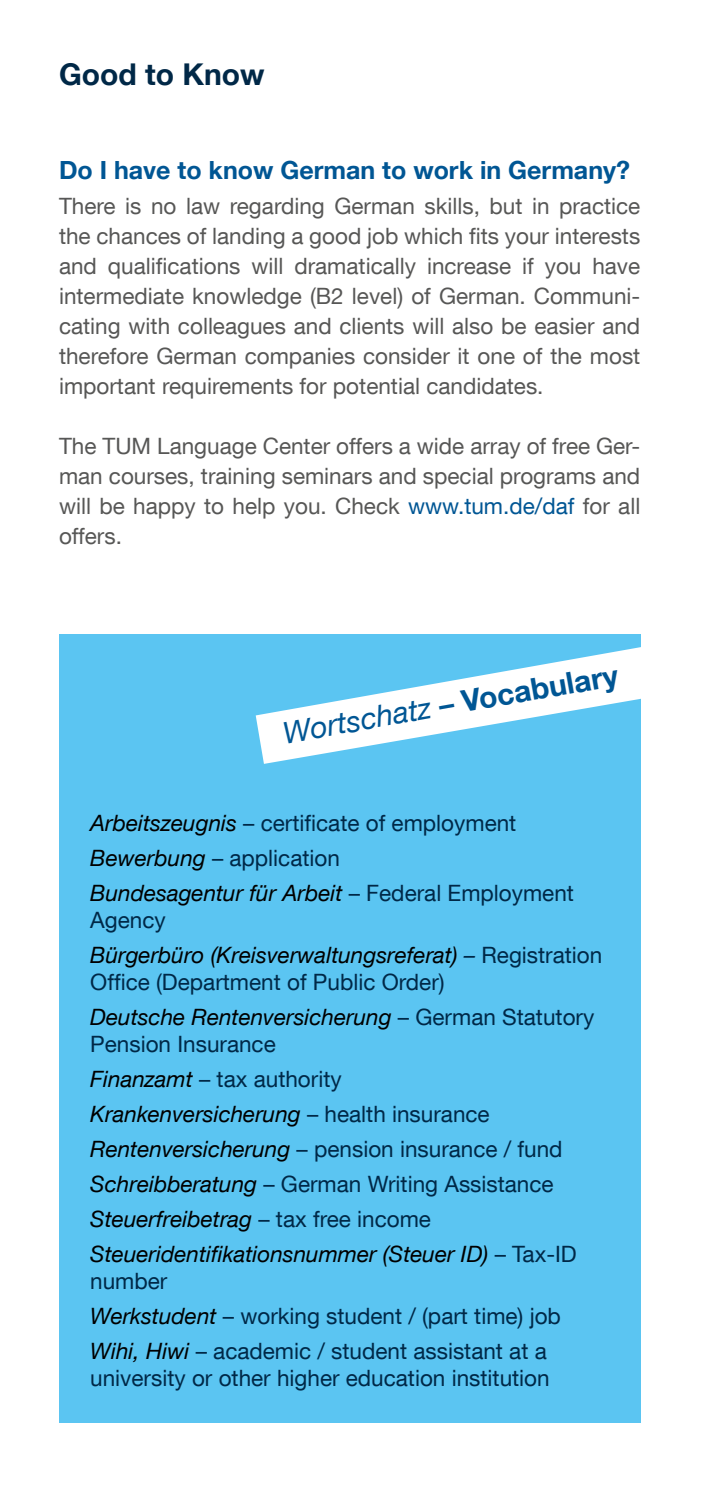
<style>
.page{position:relative;width:709px;height:1489px;background:#fff}
.page>*{position:absolute;margin:0;border:0;box-sizing:border-box;transform-origin:0 0}
.t1{font:700 30px "TUM Neue Helvetica";color:#005694}
.t2{font:700 30px "TUM Neue Helvetica";color:#002847}
.t3{font:700 25px "TUM Neue Helvetica";color:#005694}
.t4{font:22.5px/30px "TUM Neue Helvetica";color:#575756;text-align:justify}
.t5{font:22.5px/35px "TUM Neue Helvetica";color:#002847}
.t6{font:italic 22.5px/35px "TUM Neue Helvetica";color:#000}
.s1{color:#005694}
.s2{font-weight:400;font-style:italic}
.s3{font-style:italic;color:#000}
.s4{font-style:normal;color:#002847}
.s5{color:#002847}
</style>
<div class="page">
<div style="left:59px;top:634px;width:581px;height:789px;background:#5bc5f2"></div>
<svg style="left:256px;top:635px;width:385px;height:128px"></svg>
<h1 class="t2" style="left:59px;top:56px;width:207px">Good to Know</h1>
<p class="t3" style="left:59px;top:154px;width:572px">Do I have to know German to work in Germany?</p>
<p class="t4" style="left:59px;top:191px;width:583px">There is no law regarding German skills, but in practice the chances of landing a good job which fits your interests and qualifications will dramatically increase if you have intermediate knowledge (B2 level) of German. Communi&shy;cating with colleagues and clients will also be easier and therefore German companies consider it one of the most important requirements for potential candidates.</p>
<p class="t4" style="left:59px;top:430px;width:583px">The TUM Language Center offers a wide array of free Ger&shy;man courses, training seminars and special programs and will be happy to help you. Check <span class="s1">www.tum.de/daf</span> for all offers.</p>
<h1 class="t1" style="left:280px;top:714px;width:341px;rotate:-10deg"><span class="s2">Wortschatz</span> – Vocabulary</h1>
<p class="t5" style="left:90px;top:804px;width:485px"><span class="s3">Arbeitszeugnis</span> – certificate of employment<br><span class="s3">Bewerbung</span> – application<br><span class="s3">Bundesagentur für Arbeit</span> – Federal Employment</p>
<p class="t6" style="left:90px;top:901px;width:513px"><span class="s4">Agency<br></span>Bürgerbüro (Kreisverwaltungsreferat) <span class="s5">–</span> <span class="s4">Registration</span></p>
<p class="t5" style="left:90px;top:963px;width:505px">Office (Department of Public Order)<br><span class="s3">Deutsche Rentenversicherung</span> – German Statutory</p>
<p class="t6" style="left:90px;top:1025px;width:488px"><span class="s4">Pension Insurance<br></span>Finanzamt <span class="s4">– tax authority<br></span>Krankenversicherung <span class="s4">– health insurance </span>Rentenversicherung <span class="s4">– pension insurance / fund </span>Schreibberatung <span class="s4">– German Writing Assistance </span>Steuerfreibetrag <span class="s4">– tax free income </span>Steueridentifikationsnummer (Steuer ID) <span class="s4">– Tax-ID</span></p>
<p class="t5" style="left:90px;top:1262px;width:472px">number<br><span class="s3">Werkstudent</span> – working student / (part time) job<br><span class="s3">Wihi, Hiwi</span> – academic / student assistant at a</p>
<p class="t5" style="left:90px;top:1360px;width:461px">university or other higher education institution</p>
</div>
